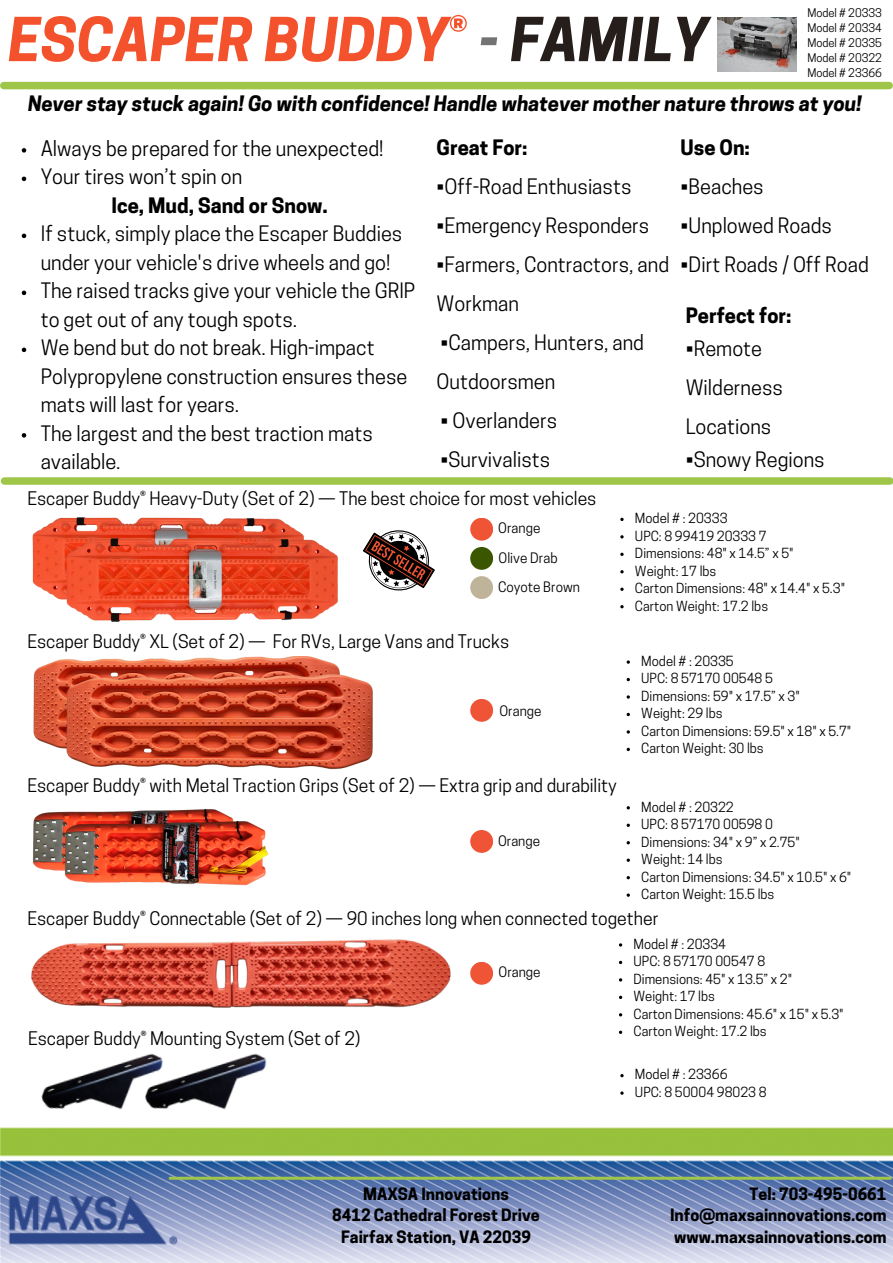
<style>
.page{position:relative;width:893px;height:1263px;background:#fff}
.page>*{position:absolute;margin:0;border:0;box-sizing:border-box;transform-origin:0 0}
.t1{font:italic 700 56.8px "Cooper Hewitt";color:#f4522c}
.t2{font:20px/28.4px "Cooper Hewitt";color:#000}
.t3{font:italic 700 20px "Cooper Hewitt";color:#000}
.t4{font:700 20px "Cooper Hewitt";color:#000}
.t5{font:17.6px "Cooper Hewitt";color:#000}
.t6{font:700 16px "Cooper Hewitt";color:#000}
.t7{font:13.6px "Cooper Hewitt";color:#000}
.t8{font:13px "Cooper Hewitt";color:#000}
.t9{font:11.2px "Cooper Hewitt";color:#000}
.s1{color:#737373}
.s2{color:#251e1b}
</style>
<div class="page">
<div style="left:4px;top:82px;width:885px;height:7px;background:#9fc649"></div>
<img style="left:717px;top:17px;width:79px;height:54px">
<div style="left:4px;top:477px;width:886px;height:8px;background:#9fc649"></div>
<img style="left:32px;top:517px;width:272px;height:79px">
<img style="left:33px;top:657px;width:309px;height:91px">
<img style="left:32px;top:808px;width:201px;height:63px">
<svg style="left:362px;top:530px;width:73px;height:61px"></svg>
<div style="left:470px;top:518px;width:23px;height:23px;background:#ee5435;border-radius:50%"></div>
<div style="left:470px;top:547px;width:23px;height:23px;background:#3a5700;border-radius:50%"></div>
<div style="left:470px;top:576px;width:23px;height:23px;background:#bfb49a;border-radius:50%"></div>
<div style="left:470px;top:699px;width:23px;height:23px;background:#ee5435;border-radius:50%"></div>
<div style="left:470px;top:830px;width:23px;height:23px;background:#ee5435;border-radius:50%"></div>
<img style="left:60px;top:675px;width:313px;height:94px">
<img style="left:54px;top:537px;width:284px;height:85px">
<img style="left:62px;top:819px;width:207px;height:67px">
<img style="left:30px;top:939px;width:421px;height:69px">
<div style="left:470px;top:962px;width:23px;height:23px;background:#ee5435;border-radius:50%"></div>
<img style="left:1px;top:1127px;width:891px;height:136px">
<hr style="left:170px;top:1177px;width:720px;height:3px;background:#9fc649">
<img style="left:7px;top:1193px;width:172px;height:55px">
<img style="left:27px;top:1060px;width:104px;height:92px">
<img style="left:131px;top:1053px;width:159px;height:99px">
<svg style="left:22px;top:148px;width:4px;height:5px"></svg>
<svg style="left:22px;top:177px;width:4px;height:4px"></svg>
<svg style="left:22px;top:234px;width:4px;height:4px"></svg>
<svg style="left:22px;top:291px;width:4px;height:4px"></svg>
<svg style="left:22px;top:348px;width:4px;height:4px"></svg>
<svg style="left:22px;top:433px;width:4px;height:5px"></svg>
<svg style="left:626px;top:660px;width:4px;height:4px"></svg>
<svg style="left:626px;top:678px;width:4px;height:3px"></svg>
<svg style="left:626px;top:695px;width:4px;height:4px"></svg>
<svg style="left:626px;top:713px;width:4px;height:3px"></svg>
<svg style="left:626px;top:730px;width:4px;height:4px"></svg>
<svg style="left:626px;top:748px;width:4px;height:3px"></svg>
<svg style="left:626px;top:876px;width:4px;height:3px"></svg>
<svg style="left:619px;top:943px;width:3px;height:4px"></svg>
<svg style="left:619px;top:978px;width:3px;height:4px"></svg>
<p class="t9" style="left:807px;top:9px;width:76px">Model # 20333</p>
<p class="t9" style="left:807px;top:23px;width:76px">Model # 20334</p>
<p class="t9" style="left:807px;top:38px;width:76px">Model # 20335</p>
<p class="t9" style="left:807px;top:53px;width:76px">Model # 20322</p>
<p class="t9" style="left:807px;top:68px;width:76px">Model # 23366</p>
<p class="t1" style="left:8px;top:19px;width:702px">ESCAPER BUDDY® <span class="s1">-</span> <span class="s2">FAMILY</span></p>
<p class="t3" style="left:28px;top:96px;width:835px">Never stay stuck again! Go with confidence! Handle whatever mother nature throws at you!</p>
<p class="t2" style="left:41px;top:136px;width:344px">Always be prepared for the unexpected!</p>
<p class="t2" style="left:41px;top:165px;width:203px">Your tires won’t spin on</p>
<p class="t2" style="left:41px;top:222px;width:363px">If stuck, simply place the Escaper Buddies under your vehicle's drive wheels and go!</p>
<p class="t2" style="left:41px;top:279px;width:376px">The raised tracks give your vehicle the GRIP to get out of any tough spots.</p>
<p class="t2" style="left:41px;top:336px;width:368px">We bend but do not break. High-impact<br>Polypropylene construction ensures these mats will last for years.</p>
<p class="t2" style="left:41px;top:421px;width:333px">The largest and the best traction mats available.</p>
<p class="t4" style="left:680px;top:140px;width:71px">Use On:</p>
<p class="t2" style="left:680px;top:175px;width:85px">•Beaches</p>
<p class="t2" style="left:680px;top:214px;width:153px">•Unplowed Roads</p>
<p class="t2" style="left:680px;top:253px;width:190px">•Dirt Roads / Off Road</p>
<p class="t4" style="left:685px;top:308px;width:107px">Perfect for:</p>
<p class="t2" style="left:685px;top:332px;width:99px;line-height:39px">•Remote<br>Wilderness<br>Locations</p>
<p class="t2" style="left:685px;top:448px;width:140px">•Snowy Regions</p>
<p class="t4" style="left:436px;top:140px;width:92px">Great For:</p>
<p class="t2" style="left:436px;top:175px;width:196px">•Off-Road Enthusiasts</p>
<p class="t2" style="left:436px;top:214px;width:214px">•Emergency Responders</p>
<p class="t2" style="left:436px;top:248px;width:234px;line-height:39px">•Farmers, Contractors, and<br>Workman</p>
<p class="t2" style="left:436px;top:326px;width:209px;line-height:39px">•Campers, Hunters, and<br>Outdoorsmen</p>
<p class="t2" style="left:440px;top:409px;width:118px">• Overlanders</p>
<p class="t2" style="left:440px;top:448px;width:111px">•Survivalists</p>
<p class="t4" style="left:111px;top:198px;width:218px">Ice, Mud, Sand or Snow.</p>
<p class="t5" style="left:27px;top:492px;width:570px">Escaper Buddy® Heavy-Duty (Set of 2) — The best choice for most vehicles</p>
<p class="t7" style="left:498px;top:523px;width:44px">Orange</p>
<p class="t7" style="left:498px;top:552px;width:61px">Olive Drab</p>
<p class="t7" style="left:498px;top:582px;width:83px">Coyote Brown</p>
<p class="t5" style="left:27px;top:635px;width:483px">Escaper Buddy® XL (Set of 2) — For RVs, Large Vans and Trucks</p>
<p class="t7" style="left:499px;top:705px;width:44px">Orange</p>
<p class="t5" style="left:27px;top:779px;width:591px">Escaper Buddy® with Metal Traction Grips (Set of 2) — Extra grip and durability</p>
<p class="t8" style="left:635px;top:513px;width:94px">Model # : 20333</p>
<p class="t8" style="left:635px;top:531px;width:133px">UPC: 8 99419 20333 7</p>
<p class="t8" style="left:635px;top:548px;width:160px">Dimensions: 48" x 14.5” x 5"</p>
<p class="t8" style="left:635px;top:566px;width:83px">Weight: 17 lbs</p>
<p class="t8" style="left:635px;top:583px;width:212px">Carton Dimensions: 48" x 14.4" x 5.3"</p>
<p class="t8" style="left:635px;top:601px;width:135px">Carton Weight: 17.2 lbs</p>
<p class="t8" style="left:641px;top:656px;width:94px">Model # : 20335</p>
<p class="t8" style="left:641px;top:674px;width:133px">UPC: 8 57170 00548 5</p>
<p class="t8" style="left:641px;top:691px;width:160px">Dimensions: 59" x 17.5” x 3"</p>
<p class="t8" style="left:641px;top:709px;width:83px">Weight: 29 lbs</p>
<p class="t8" style="left:641px;top:726px;width:212px">Carton Dimensions: 59.5" x 18" x 5.7"</p>
<p class="t8" style="left:641px;top:743px;width:124px">Carton Weight: 30 lbs</p>
<p class="t8" style="left:641px;top:802px;width:94px">Model # : 20322</p>
<p class="t8" style="left:641px;top:819px;width:133px">UPC: 8 57170 00598 0</p>
<p class="t8" style="left:641px;top:837px;width:160px">Dimensions: 34" x 9” x 2.75"</p>
<p class="t8" style="left:641px;top:854px;width:83px">Weight: 14 lbs</p>
<p class="t8" style="left:641px;top:872px;width:212px">Carton Dimensions: 34.5" x 10.5" x 6"</p>
<p class="t8" style="left:641px;top:889px;width:135px">Carton Weight: 15.5 lbs</p>
<p class="t8" style="left:633px;top:939px;width:94px">Model # : 20334</p>
<p class="t8" style="left:633px;top:957px;width:133px">UPC: 8 57170 00547 8</p>
<p class="t8" style="left:633px;top:974px;width:160px">Dimensions: 45" x 13.5” x 2"</p>
<p class="t8" style="left:633px;top:991px;width:83px">Weight: 17 lbs</p>
<p class="t8" style="left:633px;top:1009px;width:212px">Carton Dimensions: 45.6" x 15" x 5.3"</p>
<p class="t8" style="left:633px;top:1026px;width:135px">Carton Weight: 17.2 lbs</p>
<p class="t7" style="left:498px;top:835px;width:44px">Orange</p>
<p class="t5" style="left:27px;top:911px;width:632px">Escaper Buddy® Connectable (Set of 2) — 90 inches long when connected together</p>
<p class="t7" style="left:498px;top:966px;width:44px">Orange</p>
<p class="t5" style="left:28px;top:1032px;width:334px">Escaper Buddy® Mounting System (Set of 2)</p>
<p class="t6" style="left:363px;top:1188px;width:147px">MAXSA Innovations</p>
<p class="t6" style="left:332px;top:1209px;width:209px">8412 Cathedral Forest Drive</p>
<p class="t6" style="left:341px;top:1231px;width:191px">Fairfax Station, VA 22039</p>
<p class="t8" style="left:635px;top:1070px;width:94px">Model # : 23366</p>
<p class="t8" style="left:635px;top:1087px;width:133px">UPC: 8 50004 98023 8</p>
<p class="t6" style="left:749px;top:1188px;width:138px">Tel: 703-495-0661</p>
<p class="t6" style="left:670px;top:1209px;width:218px">Info@maxsainnovations.com</p>
<p class="t6" style="left:674px;top:1231px;width:214px">www.maxsainnovations.com</p>
</div>
